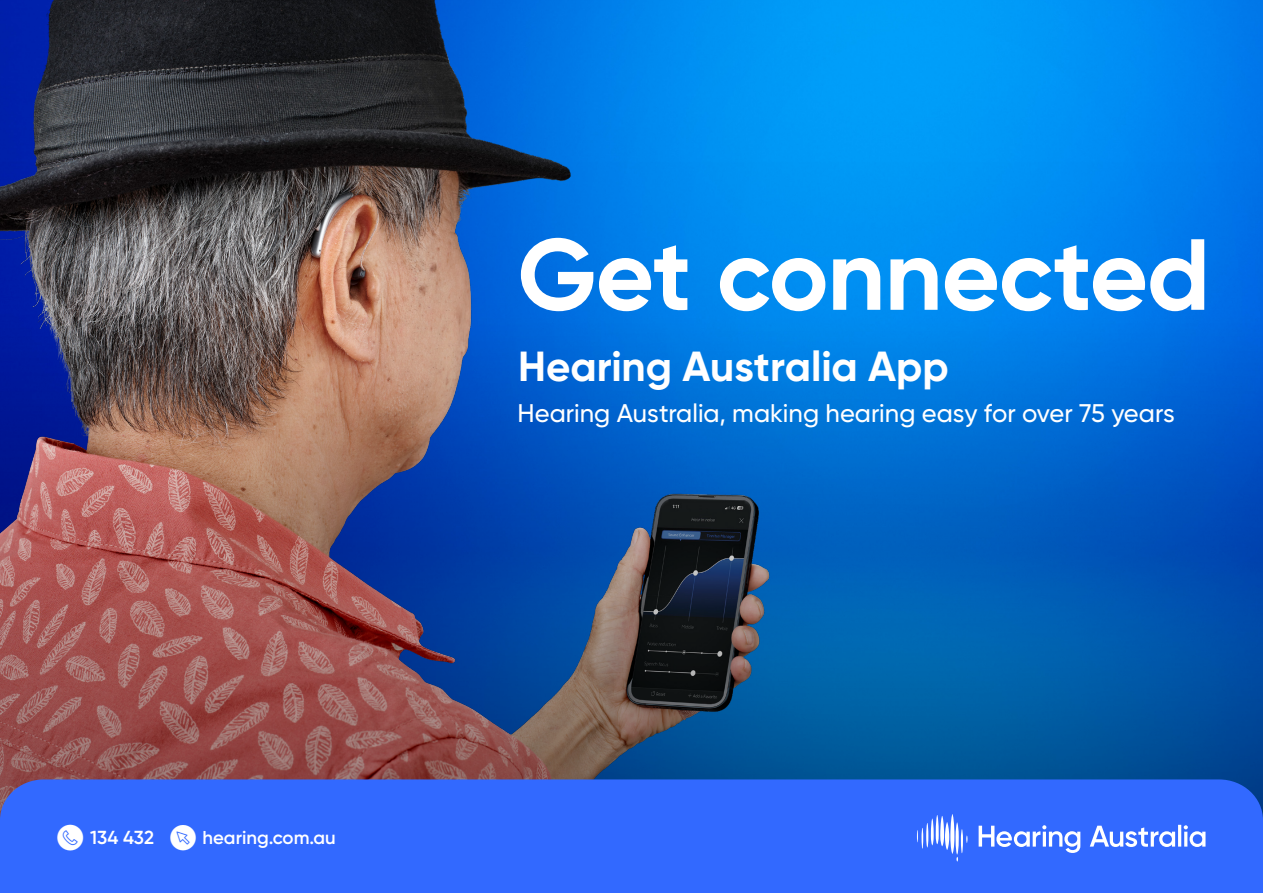
<style>
.page{position:relative;width:1263px;height:893px;background:#fff}
.page>*{position:absolute;margin:0;border:0;box-sizing:border-box;transform-origin:0 0}
.t1{font:700 100.8px "Gilroy";letter-spacing:-.01em;color:#fff}
.t2{font:63px "HA Icons";color:#fff}
.t3{font:700 42px "Gilroy";color:#fff}
.t4{font:500 25.5px "Gilroy";color:#fff}
.CTA_List_GREP__13pt_for_A4{font:600 18.6px "Gilroy";color:#fff}
.s1{font-family:"HA Icons";font-weight:400;font-size:27.6px}
.s2{font-size:18.9px}
.s3{font-family:"HA Icons";font-weight:400;font-size:27.15px}
</style>
<div class="page">
<img style="left:776px;top:0;width:487px;height:162px">
<img style="left:0;top:0;width:776px;height:162px">
<img style="left:0;top:162px;width:1263px;height:617px">
<div style="left:0;top:779px;width:1263px;height:114px;background:#3269ff"></div>
<p class="t1" style="left:518px;top:211px;width:694px">Get connected</p>
<p class="t3" style="left:518px;top:340px;width:432px">Hearing Australia App</p>
<p class="t4" style="left:518px;top:397px;width:659px">Hearing Australia, making hearing easy for over 75 years</p>
<p class="CTA_List_GREP__13pt_for_A4" style="left:57px;top:826px;width:280px"><span class="s1">ph</span> <span class="s2">134 432</span> <span class="s3">w</span> hearing.com.au</p>
<p class="t2" style="left:917px;top:801px;width:290px">%</p>
</div>
